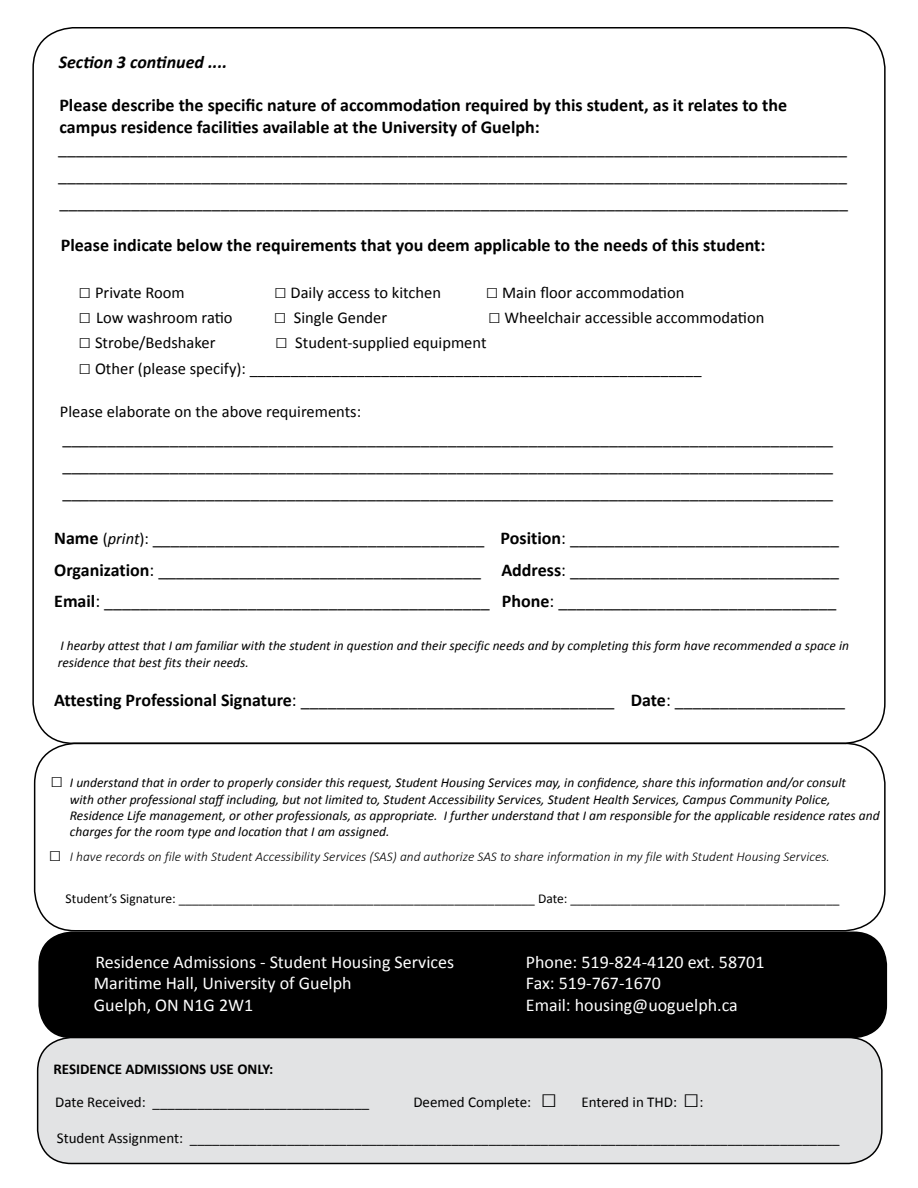
<style>
.page{position:relative;width:918px;height:1188px;background:#fff}
.page>*{position:absolute;margin:0;border:0;box-sizing:border-box;transform-origin:0 0}
.t1{font:18px/27px "Calibri";color:#000;text-align:justify}
.t2{font:700 18px/21.6px "Calibri";color:#000}
.t3{font:18px "Calibri";color:#fff}
.t4{font:italic 700 18px "Calibri";color:#000}
.t5{font:16.5px "Calibri";color:#000}
.t6{font:15px "Calibri";color:#000}
.t7{font:700 15px "Calibri";color:#000}
.t8{font:italic 13.5px/16.2px "Calibri";color:#000}
.t9{font:italic 300 13.5px "Calibri";color:#000}
.t10{font:13.5px "Calibri";color:#000}
.s1{font-weight:700;font-size:21px}
.s2{font-weight:700}
.s3{font-size:16.5px}
.s4{font-style:italic;font-size:16.5px}
.s5{font-weight:700;font-style:normal;font-size:21px}
.s6{font-weight:700;font-size:27px}
</style>
<div class="page">
<div style="left:34px;top:743px;width:852px;height:188px;border:2px solid #000;border-radius:40px"></div>
<div style="left:39px;top:932px;width:847px;height:106px;background:#000;border-radius:33px"></div>
<div style="left:38px;top:932px;width:849px;height:106px;border:2px solid #000;border-radius:33px"></div>
<div style="left:38px;top:1038px;width:844px;height:125px;background:#e2e3e4;border-radius:34px"></div>
<div style="left:37px;top:1037px;width:846px;height:127px;border:2px solid #000;border-radius:34px"></div>
<p class="t4" style="left:59px;top:51px;width:170px">Section 3 continued ....</p>
<p class="t2" style="left:59px;top:95px;width:729px">Please describe the specific nature of accommodation required by this student, as it relates to the campus residence facilities available at the University of Guelph:</p>
<p class="t1" style="left:58px;top:134px;width:791px">________________________________________________________________________________________ ________________________________________________________________________________________ ________________________________________________________________________________________</p>
<p class="t2" style="left:61px;top:234px;width:706px">Please indicate below the requirements that you deem applicable to the needs of this student:</p>
<p class="t5" style="left:79px;top:282px;width:107px"><span class="s1">□</span> Private Room</p>
<p class="t5" style="left:274px;top:282px;width:168px"><span class="s1">□</span> Daily access to kitchen</p>
<p class="t5" style="left:486px;top:282px;width:200px"><span class="s1">□</span> Main floor accommodation</p>
<p class="t5" style="left:79px;top:307px;width:156px"><span class="s1">□</span> Low washroom ratio</p>
<p class="t5" style="left:274px;top:307px;width:115px"><span class="s1">□</span> Single Gender</p>
<p class="t5" style="left:488px;top:307px;width:278px"><span class="s1">□</span> Wheelchair accessible accommodation</p>
<p class="t5" style="left:79px;top:332px;width:138px"><span class="s1">□</span> Strobe/Bedshaker</p>
<p class="t5" style="left:275px;top:332px;width:213px"><span class="s1">□</span> Student-supplied equipment</p>
<p class="t5" style="left:79px;top:358px;width:624px"><span class="s1">□</span> Other (please specify): _______________________________________________________</p>
<p class="t5" style="left:60px;top:401px;width:303px">Please elaborate on the above requirements:</p>
<p class="t1" style="left:62px;top:424px;width:772px">______________________________________________________________________________________ ______________________________________________________________________________________ ______________________________________________________________________________________</p>
<p class="t1" style="left:54px;top:523px;width:786px;line-height:31.5px"><span class="s2">Name</span> <span class="s3">(</span><span class="s4">print</span><span class="s3">):</span> _____________________________________ <span class="s2">Position</span>: ______________________________ <span class="s2">Organization</span>: ____________________________________ <span class="s2">Address</span>: ______________________________ <span class="s2">Email</span>: ___________________________________________ <span class="s2">Phone</span>: _______________________________</p>
<p class="t8" style="left:58px;top:637px;width:793px">I hearby attest that I am familiar with the student in question and their specific needs and by completing this form have recommended a space in residence that best fits their needs.</p>
<p class="t1" style="left:54px;top:687px;width:793px"><span class="s2">Attesting Professional Signature</span>: ___________________________________ <span class="s2">Date</span>: ___________________</p>
<p class="t8" style="left:70px;top:774px;width:811px;text-indent:-20px"><span class="s5">□</span> I understand that in order to properly consider this request, Student Housing Services may, in confidence, share this information and/or consult<br>with other professional staff including, but not limited to, Student Accessibility Services, Student Health Services, Campus Community Police, Residence Life management, or other professionals, as appropriate. I further understand that I am responsible for the applicable residence rates and charges for the room type and location that I am assigned.</p>
<p class="t9" style="left:49px;top:848px;width:782px"><span class="s5">□</span> I have records on file with Student Accessibility Services (SAS) and authorize SAS to share information in my file with Student Housing Services.</p>
<p class="t10" style="left:66px;top:890px;width:775px">Student’s Signature: _____________________________________________________ Date: ________________________________________</p>
<p class="t3" style="left:95px;top:950px;width:360px">Residence Admissions - Student Housing Services</p>
<p class="t3" style="left:526px;top:950px;width:240px">Phone: 519-824-4120 ext. 58701</p>
<p class="t3" style="left:94px;top:972px;width:259px">Maritime Hall, University of Guelph</p>
<p class="t3" style="left:526px;top:972px;width:137px">Fax: 519-767-1670</p>
<p class="t3" style="left:94px;top:994px;width:161px">Guelph, ON N1G 2W1</p>
<p class="t3" style="left:526px;top:994px;width:214px">Email: housing@uoguelph.ca</p>
<p class="t7" style="left:53px;top:1060px;width:221px">RESIDENCE ADMISSIONS USE ONLY:</p>
<p class="t6" style="left:55px;top:1092px;width:315px">Date Received: _____________________________</p>
<p class="t6" style="left:413px;top:1092px;width:292px">Deemed Complete: <span class="s6">□</span> Entered in THD: <span class="s6">□</span>:</p>
<p class="t6" style="left:57px;top:1128px;width:784px">Student Assignment: _______________________________________________________________________________________</p>
</div>
